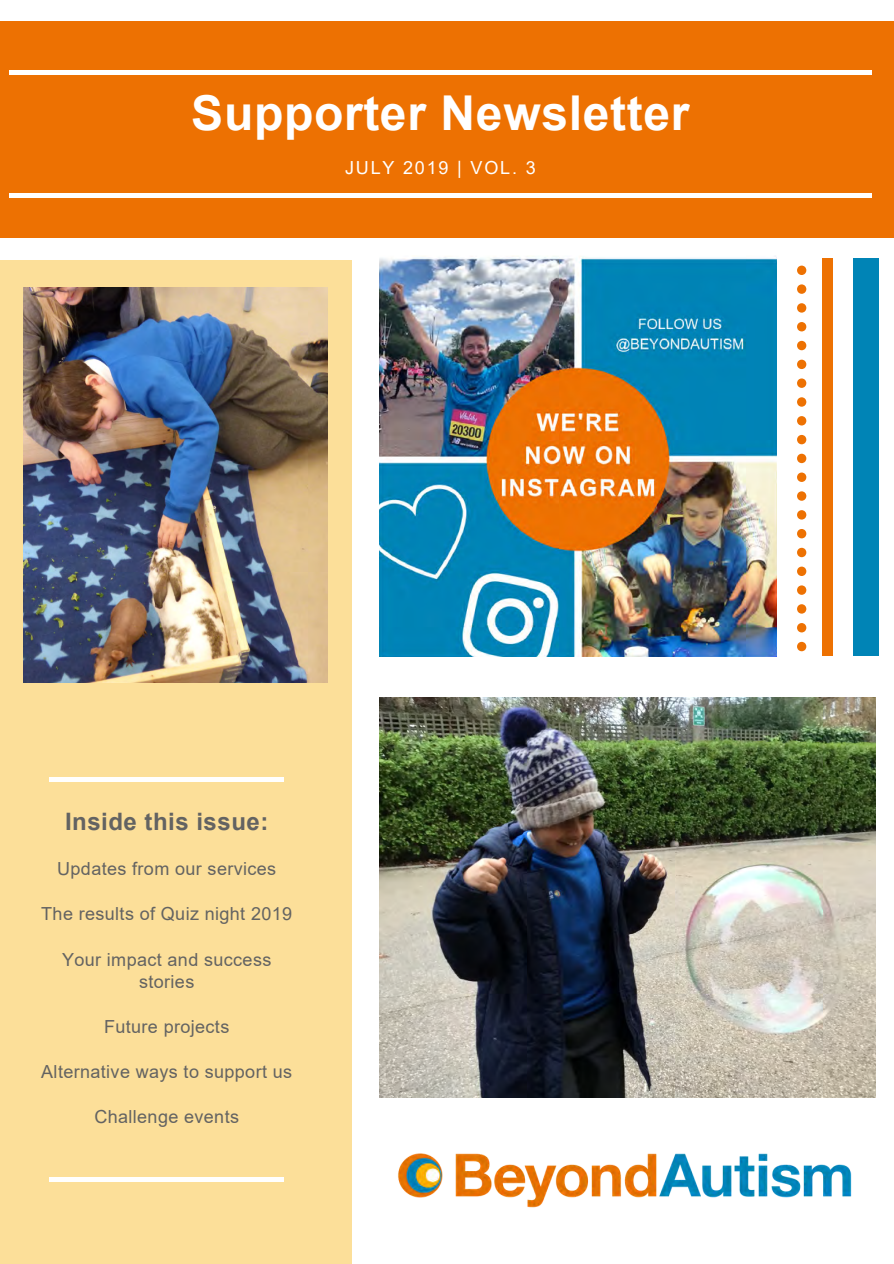
<style>
.page{position:relative;width:894px;height:1264px;background:#fff}
.page>*{position:absolute;margin:0;border:0;box-sizing:border-box;transform-origin:0 0}
.t1{font:700 48px "Arial";letter-spacing:.015em;color:#fff}
.t2{font:700 24px "Arial";letter-spacing:.02em;color:#636362}
.t3{font:18px/22.5px "Arial";letter-spacing:.02em;color:#636362;text-align:center}
.t4{font:18px "Arial";letter-spacing:.1em;color:#fff}
</style>
<div class="page">
<div style="left:0;top:260px;width:352px;height:1003px;background:#fcdf99"></div>
<div style="left:0;top:21px;width:893px;height:216px;background:#ed7102"></div>
<hr style="left:9px;top:70px;width:861px;height:4px;background:#fff">
<div style="left:9px;top:193px;width:861px;height:5px;background:#fff"></div>
<hr style="left:50px;top:777px;width:234px;height:4px;background:#fff">
<div style="left:50px;top:1176px;width:234px;height:5px;background:#fff"></div>
<img style="left:24px;top:287px;width:304px;height:396px">
<img style="left:379px;top:697px;width:495px;height:400px">
<img style="left:379px;top:256px;width:396px;height:400px">
<svg style="left:797px;top:642px;width:9px;height:9px"></svg>
<svg style="left:797px;top:623px;width:9px;height:9px"></svg>
<svg style="left:797px;top:604px;width:9px;height:9px"></svg>
<svg style="left:797px;top:585px;width:9px;height:10px"></svg>
<svg style="left:797px;top:566px;width:9px;height:10px"></svg>
<svg style="left:797px;top:548px;width:9px;height:9px"></svg>
<svg style="left:797px;top:529px;width:9px;height:9px"></svg>
<svg style="left:797px;top:510px;width:9px;height:9px"></svg>
<svg style="left:797px;top:491px;width:9px;height:10px"></svg>
<svg style="left:797px;top:472px;width:9px;height:10px"></svg>
<svg style="left:797px;top:454px;width:9px;height:9px"></svg>
<svg style="left:797px;top:435px;width:9px;height:9px"></svg>
<svg style="left:797px;top:416px;width:9px;height:9px"></svg>
<svg style="left:797px;top:397px;width:9px;height:9px"></svg>
<svg style="left:797px;top:378px;width:9px;height:10px"></svg>
<svg style="left:797px;top:359px;width:9px;height:10px"></svg>
<svg style="left:797px;top:341px;width:9px;height:9px"></svg>
<svg style="left:797px;top:322px;width:9px;height:9px"></svg>
<svg style="left:797px;top:303px;width:9px;height:9px"></svg>
<svg style="left:797px;top:284px;width:9px;height:10px"></svg>
<svg style="left:797px;top:265px;width:9px;height:10px"></svg>
<div style="left:822px;top:259px;width:10px;height:397px;background:#ed7102"></div>
<div style="left:852px;top:259px;width:26px;height:397px;background:#0084b6"></div>
<img style="left:397px;top:1153px;width:455px;height:55px">
<h1 class="t1" style="left:191px;top:79px;width:499px">Supporter Newsletter</h1>
<p class="t4" style="left:345px;top:155px;width:192px">JULY 2019 | VOL. 3</p>
<h2 class="t2" style="left:65px;top:804px;width:205px">Inside this issue:</h2>
<p class="t3" style="left:57px;top:857px;width:220px">Updates from our services</p>
<p class="t3" style="left:41px;top:902px;width:252px">The results of Quiz night 2019</p>
<p class="t3" style="left:62px;top:947px;width:211px">Your impact and success stories</p>
<p class="t3" style="left:104px;top:1015px;width:127px">Future projects</p>
<p class="t3" style="left:41px;top:1060px;width:252px">Alternative ways to support us</p>
<p class="t3" style="left:94px;top:1105px;width:146px">Challenge events</p>
</div>
